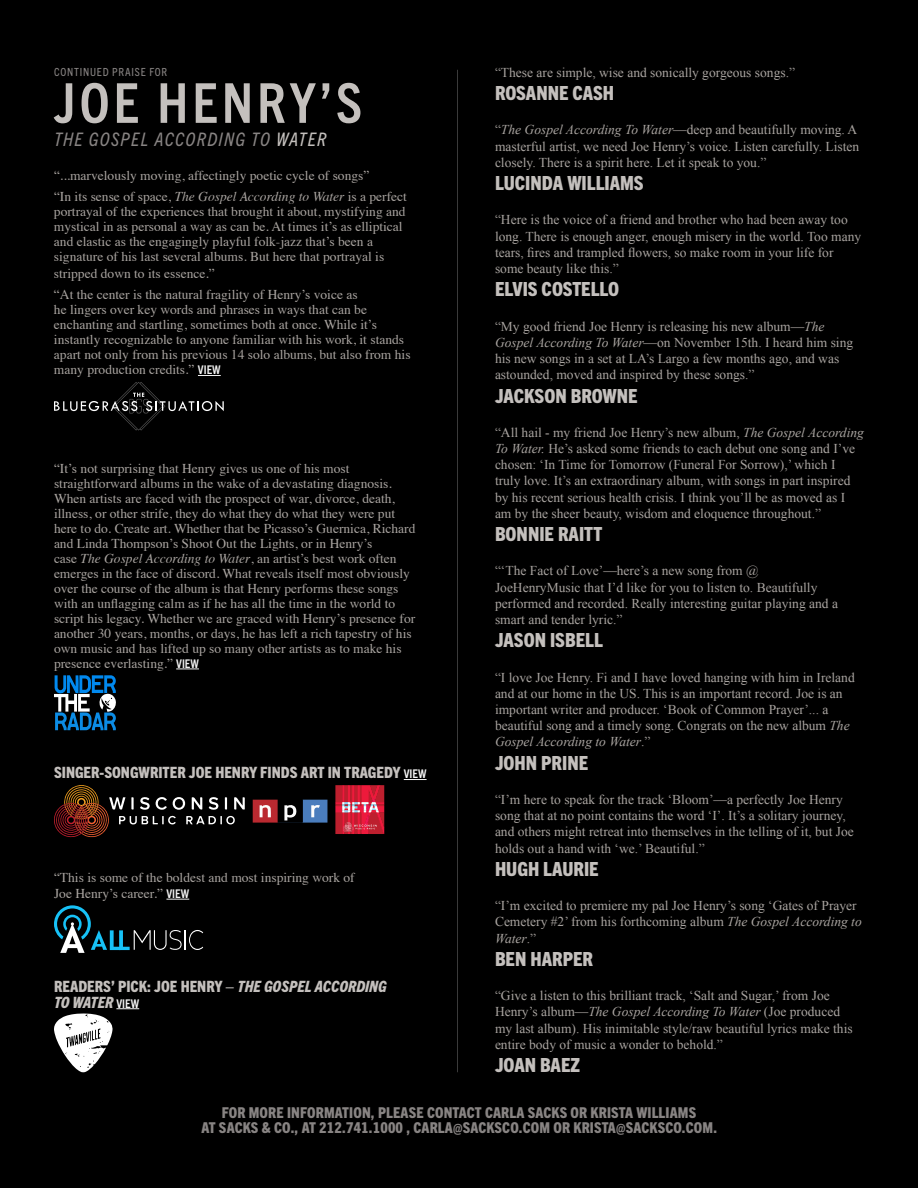
<style>
.page{position:relative;width:918px;height:1188px;background:#000}
.page>*{position:absolute;margin:0;border:0;box-sizing:border-box;transform-origin:0 0}
.t1{font:700 condensed 55.05px "Trade Gothic Next LT Pro";letter-spacing:.07em;color:#c4c0bd}
.t2{font:800 condensed 19.5px "Trade Gothic Next LT Pro";color:#c4c0bd}
.t3{font:italic condensed 18.75px "Trade Gothic Next LT Pro";letter-spacing:.07em;color:#888483}
.t4{font:italic 800 condensed 15.6px/15.6px "Trade Gothic Next LT Pro";letter-spacing:-.02em;color:#c4c0bd}
.t5{font:800 condensed 15.6px "Trade Gothic Next LT Pro";color:#c4c0bd}
.t6{font:800 condensed 15px/15px "Trade Gothic Next LT Pro";letter-spacing:.01em;color:#888483;text-align:center}
.t7{font:13.5px/16.2px "Times New Roman";color:#a9a4a0}
.t8{font:13.5px/15px "Times";color:#a9a4a0}
.t9{font:condensed 11.25px "Trade Gothic Next LT Pro";letter-spacing:.07em;color:#888483}
.s1{color:#c4c0bd}
.s2{font-style:italic}
.s3{font-family:"Trade Gothic Next LT Pro";font-weight:700;font-stretch:condensed;font-size:12px;color:#f2f2f2}
.s4{font-weight:700;font-size:12px;color:#f6f6f6}
.s5{font-style:normal}
.s6{font-weight:700;font-style:normal;font-size:12px;color:#f6f6f6}
</style>
<div class="page">
<hr style="left:457px;top:70px;width:1px;height:1002px;background:#fff">
<svg style="left:176px;top:669px;width:23px;height:1px"></svg>
<svg style="left:54px;top:675px;width:62px;height:55px"></svg>
<svg style="left:404px;top:779px;width:23px;height:1px"></svg>
<svg style="left:54px;top:785px;width:191px;height:53px"></svg>
<svg style="left:253px;top:800px;width:74px;height:23px"></svg>
<svg style="left:335px;top:785px;width:49px;height:49px;background:#ce3248"></svg>
<svg style="left:54px;top:899px;width:149px;height:54px"></svg>
<svg style="left:54px;top:1008px;width:85px;height:65px"></svg>
<svg style="left:198px;top:375px;width:23px;height:1px"></svg>
<svg style="left:54px;top:382px;width:170px;height:49px"></svg>
<p class="t9" style="left:54px;top:64px;width:115px">CONTINUED PRAISE FOR</p>
<h1 class="t1" style="left:54px;top:65px;width:310px">JOE HENRY’S</h1>
<h3 class="t3" style="left:54px;top:126px;width:274px">THE GOSPEL ACCORDING TO <span class="s1">WATER</span></h3>
<p class="t8" style="left:54px;top:163px;width:355px;line-height:21.6px">“...marvelously moving, affectingly poetic cycle of songs”<br>“In its sense of space, <span class="s2">The Gospel According to Water</span> is a perfect</p>
<p class="t8" style="left:54px;top:203px;width:353px">portrayal of the experiences that brought it about, mystifying and mystical in as personal a way as can be. At times it’s as elliptical and elastic as the engagingly playful folk-jazz that’s been a signature of his last several albums. But here that portrayal is stripped down to its essence.”</p>
<p class="t8" style="left:54px;top:286px;width:358px">“At the center is the natural fragility of Henry’s voice as<br>he lingers over key words and phrases in ways that can be enchanting and startling, sometimes both at once. While it’s instantly recognizable to anyone familiar with his work, it stands apart not only from his previous 14 solo albums, but also from his many production credits.” <span class="s3">VIEW</span></p>
<p class="t8" style="left:54px;top:460px;width:363px">“It’s not surprising that Henry gives us one of his most straightforward albums in the wake of a devastating diagnosis.<br>When artists are faced with the prospect of war, divorce, death, illness, or other strife, they do what they do what they were put here to do. Create art. Whether that be Picasso’s Guernica, Richard and Linda Thompson’s Shoot Out the Lights, or in Henry’s<br>case <span class="s2">The Gospel According to Water</span>, an artist’s best work often emerges in the face of discord. What reveals itself most obviously over the course of the album is that Henry performs these songs with an unflagging calm as if he has all the time in the world to script his legacy. Whether we are graced with Henry’s presence for another 30 years, months, or days, he has left a rich tapestry of his own music and has lifted up so many other artists as to make his presence everlasting.” <span class="s3">VIEW</span></p>
<p class="t5" style="left:54px;top:762px;width:374px">SINGER-SONGWRITER JOE HENRY FINDS ART IN TRAGEDY <span class="s4">VIEW</span></p>
<p class="t8" style="left:54px;top:868px;width:302px;line-height:16.2px">“This is some of the boldest and most inspiring work of<br>Joe Henry’s career.” <span class="s3">VIEW</span></p>
<p class="t4" style="left:54px;top:978px;width:334px"><span class="s5">READERS’ PICK: JOE HENRY –</span> THE GOSPEL ACCORDING<br>TO WATER <span class="s6">VIEW</span></p>
<p class="t7" style="left:495px;top:64px;width:302px">“These are simple, wise and sonically gorgeous songs.”</p>
<h2 class="t2" style="left:495px;top:80px;width:121px">ROSANNE CASH</h2>
<p class="t7" style="left:495px;top:122px;width:366px">“<span class="s2">The Gospel According To Water</span>—deep and beautifully moving. A masterful artist, we need Joe Henry’s voice. Listen carefully. Listen closely. There is a spirit here. Let it speak to you.”</p>
<h2 class="t2" style="left:495px;top:170px;width:150px">LUCINDA WILLIAMS</h2>
<p class="t7" style="left:495px;top:212px;width:368px">“Here is the voice of a friend and brother who had been away too long. There is enough anger, enough misery in the world. Too many tears, fires and trampled flowers, so make room in your life for some beauty like this.”</p>
<h2 class="t2" style="left:495px;top:276px;width:126px">ELVIS COSTELLO</h2>
<p class="t7" style="left:495px;top:318px;width:360px">“My good friend Joe Henry is releasing his new album—<span class="s2">The Gospel According To Water</span>—on November 15th. I heard him sing his new songs in a set at LA’s Largo a few months ago, and was astounded, moved and inspired by these songs.”</p>
<h2 class="t2" style="left:495px;top:382px;width:144px">JACKSON BROWNE</h2>
<p class="t7" style="left:495px;top:424px;width:370px">“All hail - my friend Joe Henry’s new album, <span class="s2">The Gospel According To Water.</span> He’s asked some friends to each debut one song and I’ve chosen: ‘In Time for Tomorrow (Funeral For Sorrow),’ which I truly love. It’s an extraordinary album, with songs in part inspired by his recent serious health crisis. I think you’ll be as moved as I am by the sheer beauty, wisdom and eloquence throughout.”</p>
<h2 class="t2" style="left:495px;top:521px;width:109px">BONNIE RAITT</h2>
<p class="t7" style="left:495px;top:563px;width:345px">“‘The Fact of Love’—here’s a new song from @ JoeHenryMusic that I’d like for you to listen to. Beautifully performed and recorded. Really interesting guitar playing and a smart and tender lyric.”</p>
<h2 class="t2" style="left:495px;top:627px;width:109px">JASON ISBELL</h2>
<p class="t7" style="left:495px;top:669px;width:361px">“I love Joe Henry. Fi and I have loved hanging with him in Ireland and at our home in the US. This is an important record. Joe is an important writer and producer. ‘Book of Common Prayer’... a beautiful song and a timely song. Congrats on the new album <span class="s2">The Gospel According to Water</span>.”</p>
<h2 class="t2" style="left:495px;top:750px;width:95px">JOHN PRINE</h2>
<p class="t7" style="left:495px;top:791px;width:360px">“I’m here to speak for the track ‘Bloom’—a perfectly Joe Henry song that at no point contains the word ‘I’. It’s a solitary journey, and others might retreat into themselves in the telling of it, but Joe holds out a hand with ‘we.’ Beautiful.”</p>
<h2 class="t2" style="left:495px;top:856px;width:105px">HUGH LAURIE</h2>
<p class="t7" style="left:495px;top:897px;width:368px">“I’m excited to premiere my pal Joe Henry’s song ‘Gates of Prayer<br>Cemetery #2’ from his forthcoming album <span class="s2">The Gospel According to<br>Water</span>.”</p>
<h2 class="t2" style="left:495px;top:946px;width:100px">BEN HARPER</h2>
<p class="t7" style="left:495px;top:987px;width:359px">“Give a listen to this brilliant track, ‘Salt and Sugar,’ from Joe Henry’s album—<span class="s2">The Gospel According To Water</span> (Joe produced my last album). His inimitable style/raw beautiful lyrics make this entire body of music a wonder to behold.”</p>
<h2 class="t2" style="left:495px;top:1052px;width:87px">JOAN BAEZ</h2>
<p class="t6" style="left:201px;top:1104px;width:517px">FOR MORE INFORMATION, PLEASE CONTACT CARLA SACKS OR KRISTA WILLIAMS<br>AT SACKS &amp; CO., AT 212.741.1000 , CARLA@SACKSCO.COM OR KRISTA@SACKSCO.COM.</p>
</div>
